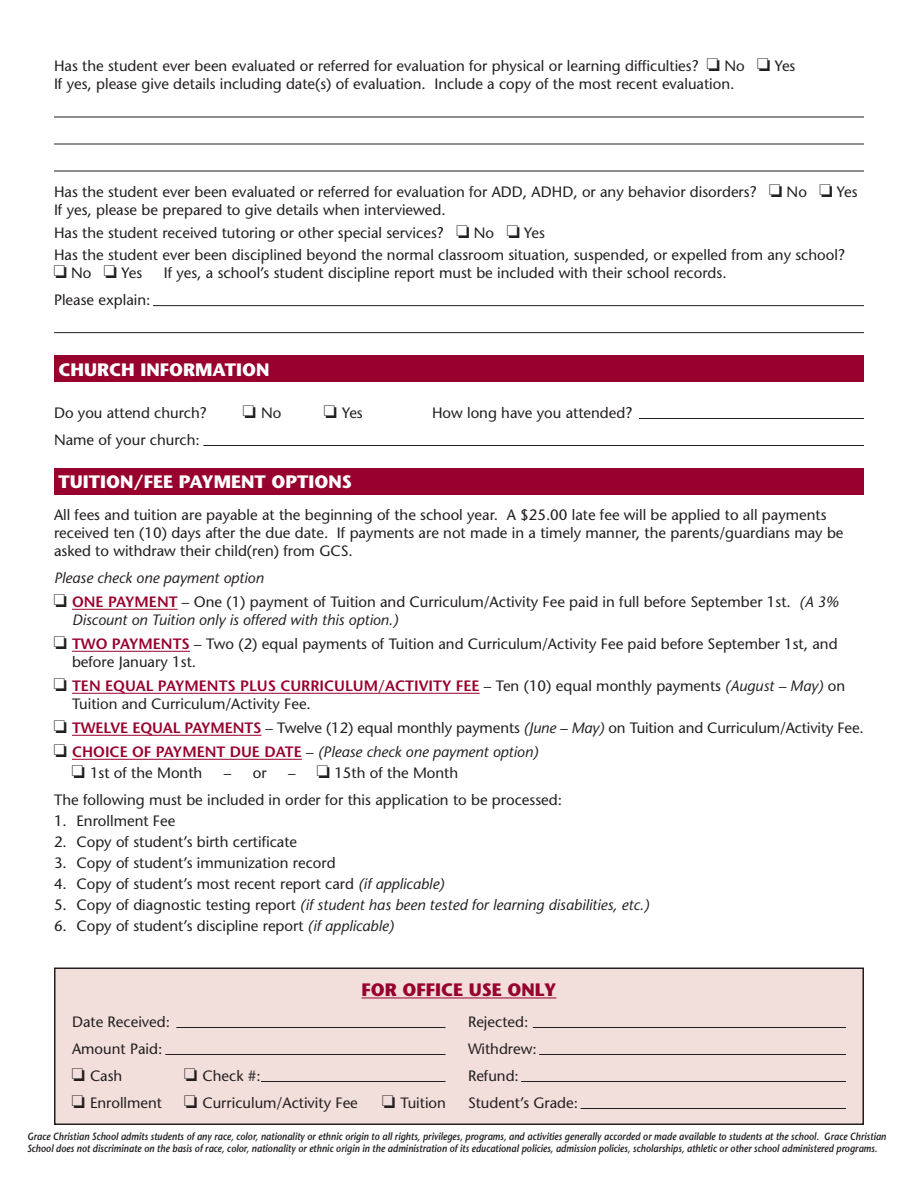
<style>
.page{position:relative;width:918px;height:1188px;background:#fff}
.page>*{position:absolute;margin:0;border:0;box-sizing:border-box;transform-origin:0 0}
.t1{font:700 18px "Stone Sans";color:#fff}
.t2{font:700 18px "Stone Sans";color:#98012d}
.t3{font:15px/18px "Stone Sans";color:#231f20}
.t4{font:italic 15px "Stone Sans";color:#231f20}
.t5{font:600 15px "Stone Sans";color:#98012d}
.t6{font:italic 600 10.5px/12px "Stone Sans";color:#231f20;scale:.87 1}
.s1{font-weight:600;color:#98012d}
.s2{font-style:italic}
.s3{color:#231f20}
.s4{font-style:normal}
</style>
<div class="page">
<hr style="left:54px;top:117px;width:810px;height:1px;background:#231f20">
<hr style="left:54px;top:144px;width:810px;height:1px;background:#231f20">
<hr style="left:54px;top:171px;width:810px;height:1px;background:#231f20">
<hr style="left:153px;top:305px;width:711px;height:1px;background:#231f20">
<hr style="left:54px;top:332px;width:810px;height:1px;background:#231f20">
<div style="left:54px;top:356px;width:810px;height:26px;background:#98012d"></div>
<hr style="left:203px;top:445px;width:661px;height:1px;background:#231f20">
<hr style="left:639px;top:418px;width:225px;height:1px;background:#231f20">
<hr style="left:72px;top:609px;width:106px;height:1px;background:#98012d">
<hr style="left:72px;top:651px;width:118px;height:1px;background:#98012d">
<hr style="left:72px;top:693px;width:408px;height:1px;background:#98012d">
<hr style="left:72px;top:735px;width:189px;height:1px;background:#98012d">
<hr style="left:72px;top:759px;width:230px;height:1px;background:#98012d">
<div style="left:54px;top:468px;width:810px;height:27px;background:#98012d"></div>
<div style="left:55px;top:968px;width:808px;height:156px;background:#f2dfdc"></div>
<div style="left:54px;top:968px;width:810px;height:157px;border:2px solid #231f20"></div>
<hr style="left:362px;top:998px;width:194px;height:1px;background:#98012d">
<hr style="left:176px;top:1027px;width:269px;height:1px;background:#231f20">
<hr style="left:165px;top:1054px;width:281px;height:1px;background:#231f20">
<hr style="left:261px;top:1081px;width:185px;height:1px;background:#231f20">
<hr style="left:533px;top:1027px;width:313px;height:1px;background:#231f20">
<hr style="left:539px;top:1054px;width:307px;height:1px;background:#231f20">
<hr style="left:521px;top:1081px;width:325px;height:1px;background:#231f20">
<hr style="left:580px;top:1108px;width:266px;height:1px;background:#231f20">
<p class="t3" style="left:54px;top:57px;width:743px">Has the student ever been evaluated or referred for evaluation for physical or learning difficulties? □ No □ Yes<br>If yes, please give details including date(s) of evaluation. Include a copy of the most recent evaluation.</p>
<p class="t3" style="left:54px;top:183px;width:805px">Has the student ever been evaluated or referred for evaluation for ADD, ADHD, or any behavior disorders? □ No □ Yes<br>If yes, please be prepared to give details when interviewed.</p>
<p class="t3" style="left:54px;top:221px;width:792px;line-height:22.5px">Has the student received tutoring or other special services? □ No □ Yes<br>Has the student ever been disciplined beyond the normal classroom situation, suspended, or expelled from any school?</p>
<p class="t3" style="left:54px;top:264px;width:90px">□ No □ Yes</p>
<p class="t3" style="left:164px;top:264px;width:564px">If yes, a school’s student discipline report must be included with their school records.</p>
<p class="t3" style="left:54px;top:291px;width:98px">Please explain:</p>
<p class="t1" style="left:58px;top:358px;width:213px">CHURCH INFORMATION</p>
<p class="t3" style="left:54px;top:403px;width:154px">Do you attend church?</p>
<p class="t3" style="left:243px;top:403px;width:40px">□ No</p>
<p class="t3" style="left:324px;top:403px;width:40px">□ Yes</p>
<p class="t3" style="left:432px;top:403px;width:202px">How long have you attended?</p>
<p class="t3" style="left:54px;top:430px;width:147px">Name of your church:</p>
<p class="t1" style="left:58px;top:470px;width:295px">TUITION/FEE PAYMENT OPTIONS</p>
<p class="t3" style="left:54px;top:506px;width:791px">All fees and tuition are payable at the beginning of the school year. A $25.00 late fee will be applied to all payments received ten (10) days after the due date. If payments are not made in a timely manner, the parents/guardians may be asked to withdraw their child(ren) from GCS.</p>
<p class="t4" style="left:54px;top:569px;width:211px">Please check one payment option</p>
<p class="t3" style="left:72px;top:593px;width:768px;text-indent:-18px">□ <span class="s1">ON E PAYM ENT</span> – One (1) payment of Tuition and Curriculum/Activity Fee paid in full before September 1st. <span class="s2">(A 3%<br>Discount on Tuition only is offered with this option.)</span></p>
<p class="t3" style="left:72px;top:635px;width:767px;text-indent:-18px">□ <span class="s1">TWO PAYM ENTS</span> – Two (2) equal payments of Tuition and Curriculum/Activity Fee paid before September 1st, and before January 1st.</p>
<p class="t3" style="left:72px;top:677px;width:775px;text-indent:-18px">□ <span class="s1">TEN EQUAL PAYM ENTS PLUS CU RRICU LUM/ACTIVITY FEE</span> – Ten (10) equal monthly payments <span class="s2">(August – May)</span> on<br>Tuition and Curriculum/Activity Fee.</p>
<p class="t5" style="left:54px;top:719px;width:30px"><span class="s3">□</span> TWE</p>
<p class="t5" style="left:104px;top:719px;width:40px">LVE EQUA</p>
<p class="t3" style="left:173px;top:719px;width:693px"><span class="s1">L PAYMENTS</span> – Twelve (12) equal monthly payments <span class="s2">(June – May)</span> on Tuition and Curriculum/Activity Fee.</p>
<p class="t5" style="left:54px;top:743px;width:59px"><span class="s3">□</span> CHOICE</p>
<p class="t5" style="left:132px;top:743px;width:154px">OF PAYMENT DUE DATE</p>
<p class="t4" style="left:306px;top:743px;width:234px"><span class="s4">–</span> (Please check one payment option)</p>
<p class="t3" style="left:72px;top:764px;width:132px">□ 1st of the Month</p>
<p class="t3" style="left:224px;top:764px;width:44px">– or</p>
<p class="t3" style="left:54px;top:760px;width:510px;line-height:27px;text-indent:234px">– □ 15th of the Month<br>The following must be included in order for this application to be processed:</p>
<p class="t3" style="left:54px;top:812px;width:123px">1. Enrollment Fee</p>
<p class="t3" style="left:54px;top:833px;width:245px">2. Copy of student’s birth certificate</p>
<p class="t3" style="left:54px;top:854px;width:283px">3. Copy of student’s immunization record</p>
<p class="t3" style="left:54px;top:875px;width:392px">4. Copy of student’s most recent report card <span class="s2">(if applicable)</span></p>
<p class="t4" style="left:54px;top:896px;width:597px"><span class="s4">5. Copy of diagnostic testing report</span> (if student has been tested for learning disabilities, etc.)</p>
<p class="t3" style="left:54px;top:917px;width:342px">6. Copy of student’s discipline report <span class="s2">(if applicable)</span></p>
<p class="t2" style="left:362px;top:978px;width:66px">FOR OFFICE</p>
<p class="t2" style="left:469px;top:978px;width:65px">USE ONLY</p>
<p class="t3" style="left:72px;top:1013px;width:100px">Date Received:</p>
<p class="t3" style="left:468px;top:1013px;width:62px">Rejected:</p>
<p class="t3" style="left:72px;top:1040px;width:92px">Amount Paid:</p>
<p class="t3" style="left:468px;top:1040px;width:70px">Withdrew:</p>
<p class="t3" style="left:72px;top:1067px;width:52px">□ Cash</p>
<p class="t3" style="left:185px;top:1067px;width:78px">□ Check #:</p>
<p class="t3" style="left:468px;top:1067px;width:52px">Refund:</p>
<p class="t3" style="left:72px;top:1094px;width:92px">□ Enrollment</p>
<p class="t3" style="left:185px;top:1094px;width:175px">□ Curriculum/Activity Fee</p>
<p class="t3" style="left:382px;top:1094px;width:65px">□ Tuition</p>
<p class="t3" style="left:468px;top:1094px;width:112px">Student’s Grade:</p>
<p class="t6" style="left:27px;top:1130px;width:989px">Grace Christian School admits students of any race, color, nationality or ethnic origin to all rights, privileges, programs, and activities generally accorded or made available to students at the school. Grace Christian<br>School does not discriminate on the basis of race, color, nationality or ethnic origin in the administration of its educational policies, admission policies, scholarships, athletic or other school administered programs.</p>
</div>
